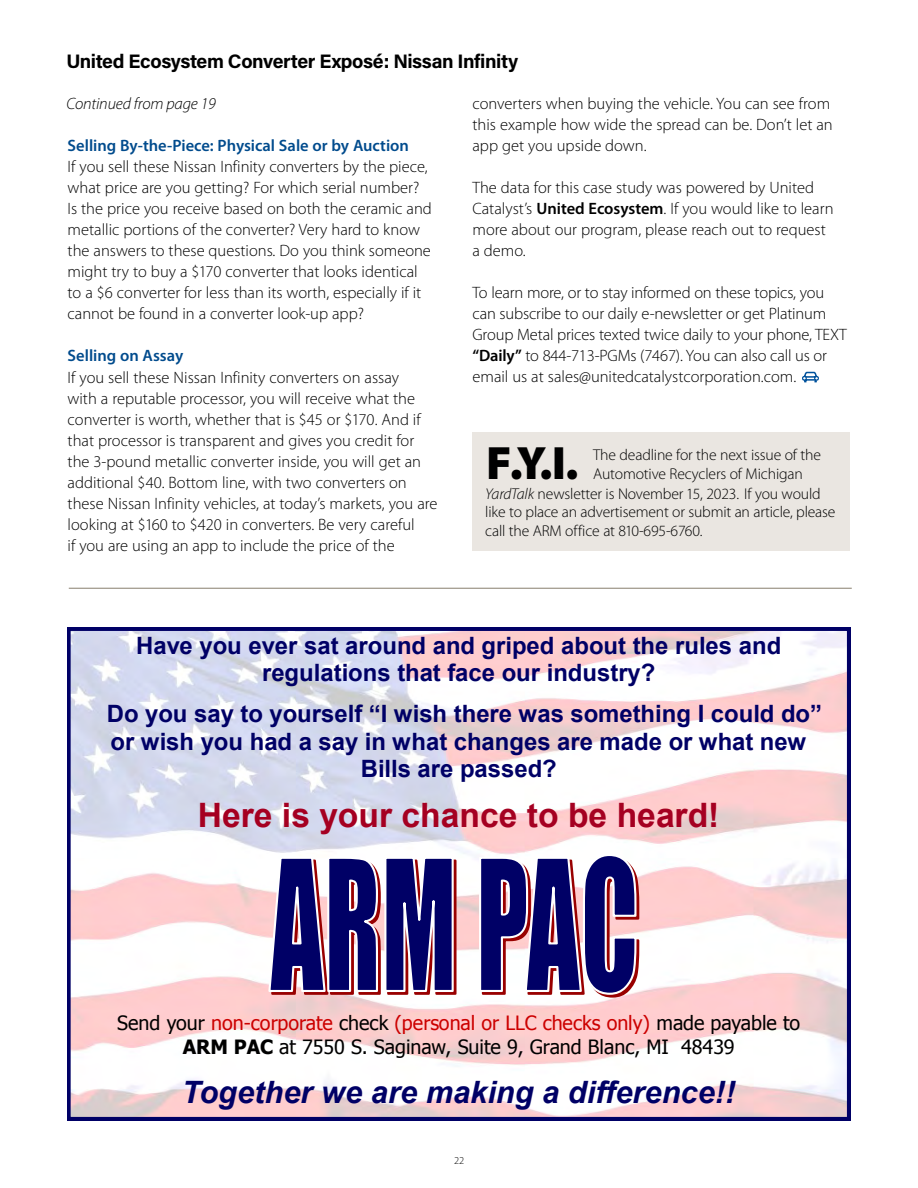
<style>
.page{position:relative;width:918px;height:1188px;background:#fff}
.page>*{position:absolute;margin:0;border:0;box-sizing:border-box;transform-origin:0 0}
.t1{font:900 46.95px "Myriad Pro";color:#000}
.t2{font:700 33.6px "Arial";color:#a50021}
.t3{font:italic 700 30.75px "Arial";color:#006}
.t4{font:700 23.85px/27.5px "Arial";color:#006;text-align:center}
.t5{font:19.65px/23.7px "Tahoma";color:#000;text-align:center}
.t6{font:19.5px "Acumin Variable Concept";letter-spacing:-.02em;color:#000}
.t7{font:300 16.5px/21px "Myriad Pro";color:#000}
.t8{font:600 16.5px "Myriad Pro";color:#004b8d}
.t9{font:italic 300 16.5px "Myriad Pro";letter-spacing:-.01em;color:#000}
.t10{font:300 15.6px/19.2px "Myriad Pro";letter-spacing:-.01em;color:#000}
.t11{font:300 10.5px "Myriad Pro";color:#000}
.s1{font-weight:600}
.s2{font-style:italic}
.s3{color:#c00}
.s4{font-weight:700}
</style>
<div class="page">
<div style="left:472px;top:432px;width:378px;height:119px;background:#eae6e1"></div>
<hr style="left:69px;top:588px;width:783px;height:1px;background:#887e6e">
<svg style="left:68px;top:628px;width:782px;height:492px"></svg>
<svg style="left:267px;top:850px;width:191px;height:146px"></svg>
<svg style="left:478px;top:853px;width:162px;height:146px"></svg>
<svg style="left:802px;top:372px;width:17px;height:10px"></svg>
<p class="t6" style="left:66px;top:48px;width:453px">United Ecosystem Converter Exposé: Nissan Infinity</p>
<p class="t9" style="left:66px;top:95px;width:151px">Continued from page 19</p>
<p class="t8" style="left:68px;top:137px;width:343px">Selling By-the-Piece: Physical Sale or by Auction</p>
<p class="t7" style="left:68px;top:157px;width:366px">If you sell these Nissan Infinity converters by the piece, what price are you getting? For which serial number?<br>Is the price you receive based on both the ceramic and metallic portions of the converter? Very hard to know the answers to these questions. Do you think someone might try to buy a $170 converter that looks identical to a $6 converter for less than its worth, especially if it cannot be found in a converter look-up app?</p>
<p class="t8" style="left:68px;top:347px;width:117px">Selling on Assay</p>
<p class="t7" style="left:68px;top:367px;width:371px">If you sell these Nissan Infinity converters on assay<br>with a reputable processor, you will receive what the converter is worth, whether that is $45 or $170. And if that processor is transparent and gives you credit for the 3-pound metallic converter inside, you will get an additional $40. Bottom line, with two converters on these Nissan Infinity vehicles, at today’s markets, you are looking at $160 to $420 in converters. Be very careful<br>if you are using an app to include the price of the</p>
<p class="t7" style="left:472px;top:94px;width:362px">converters when buying the vehicle. You can see from this example how wide the spread can be. Don’t let an app get you upside down.</p>
<p class="t7" style="left:472px;top:178px;width:363px">The data for this case study was powered by United Catalyst’s <span class="s1">United Ecosystem</span>. If you would like to learn more about our program, please reach out to request a demo.</p>
<p class="t7" style="left:472px;top:283px;width:376px">To learn more, or to stay informed on these topics, you can subscribe to our daily e-newsletter or get Platinum Group Metal prices texted twice daily to your phone, TEXT <span class="s1">“Daily”</span> to 844-713-PGMs (7467). You can also call us or email us at sales@unitedcatalystcorporation.com.</p>
<h1 class="t1" style="left:486px;top:437px;width:94px">F.Y.I.</h1>
<p class="t10" style="left:593px;top:445px;width:229px">The deadline for the next issue of the</p>
<p class="t10" style="left:485px;top:464px;width:352px;text-indent:108px">Automotive Recyclers of Michigan <span class="s2">YardTalk</span> newsletter is November 15, 2023. If you would like to place an advertisement or submit an article, please call the ARM office at 810-695-6760.</p>
<h3 class="t4" style="left:136px;top:633px;width:647px">Have you ever sat around and griped about the rules and regulations that face our industry?</h3>
<h3 class="t4" style="left:107px;top:701px;width:717px">Do you say to yourself “I wish there was something I could do” or wish you had a say in what changes are made or what new<br>Bills are passed?</h3>
<h2 class="t2" style="left:198px;top:793px;width:523px">Here is your chance to be heard!</h2>
<p class="t5" style="left:117px;top:1010px;width:684px">Send your <span class="s3">non-corporate</span> check <span class="s3">(personal or LLC checks only)</span> made payable to<br><span class="s4">ARM PAC</span> at 7550 S. Saginaw, Suite 9, Grand Blanc, MI 48439</p>
<h3 class="t3" style="left:182px;top:1071px;width:555px">Together we are making a difference!!</h3>
<p class="t11" style="left:454px;top:1155px;width:12px">22</p>
</div>
